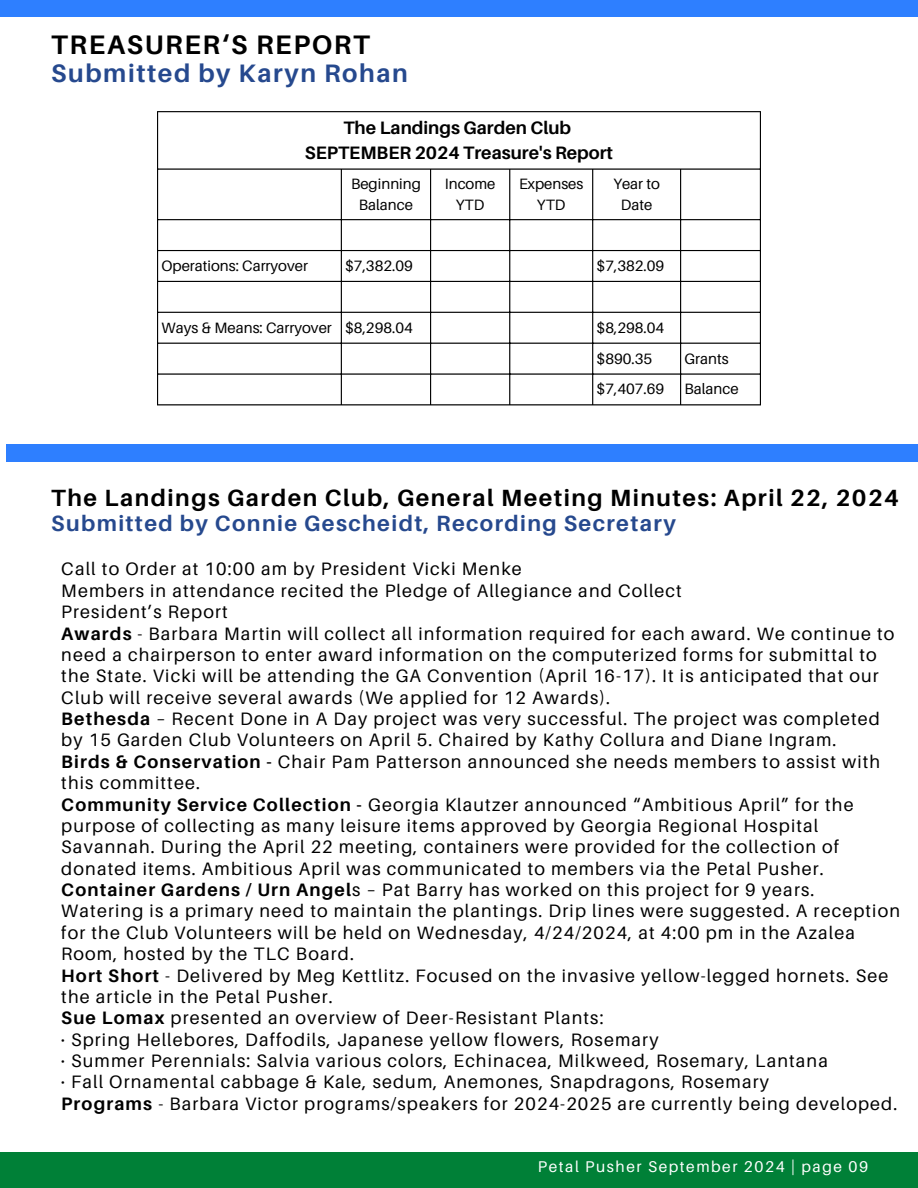
<style>
.page{position:relative;width:918px;height:1188px;background:#fff}
.page>*{position:absolute;margin:0;border:0;box-sizing:border-box;transform-origin:0 0}
.t1{font:700 26.7px "Aileron";letter-spacing:.065em;color:#000}
.t2{font:700 25.35px "Aileron";letter-spacing:.065em;color:#26498e}
.t3{font:700 23.55px "Aileron";letter-spacing:.065em;color:#000}
.t4{font:700 22.05px "Aileron";letter-spacing:.065em;color:#26498e}
.t5{font:18px/21.3px "Aileron";letter-spacing:.065em;color:#000}
.t6{font:700 18px/24.8px "Aileron";color:#000;text-align:center}
.t7{font:15.6px "Aileron";letter-spacing:.1em;color:#fff}
.t8{font:15px/21px "Aileron";color:#000;text-align:center}
.s1{font-weight:700}
</style>
<div class="page">
<div style="left:0;top:1153px;width:918px;height:35px;background:#008037"></div>
<div style="left:0;top:0;width:918px;height:17px;background:#2e7fff"></div>
<div style="left:6px;top:445px;width:912px;height:17px;background:#2e7fff"></div>
<hr style="left:157px;top:112px;width:1px;height:292px;background:#000">
<hr style="left:341px;top:170px;width:1px;height:234px;background:#000">
<hr style="left:430px;top:170px;width:1px;height:234px;background:#000">
<hr style="left:509px;top:170px;width:1px;height:234px;background:#000">
<hr style="left:592px;top:170px;width:1px;height:234px;background:#000">
<hr style="left:680px;top:170px;width:1px;height:234px;background:#000">
<hr style="left:760px;top:112px;width:1px;height:292px;background:#000">
<hr style="left:157px;top:111px;width:604px;height:1px;background:#000">
<hr style="left:157px;top:168px;width:604px;height:2px;background:#000">
<hr style="left:157px;top:219px;width:604px;height:1px;background:#000">
<hr style="left:157px;top:250px;width:604px;height:1px;background:#000">
<hr style="left:157px;top:281px;width:604px;height:1px;background:#000">
<hr style="left:157px;top:312px;width:604px;height:1px;background:#000">
<hr style="left:157px;top:343px;width:604px;height:1px;background:#000">
<hr style="left:157px;top:373px;width:604px;height:2px;background:#000">
<hr style="left:157px;top:404px;width:604px;height:1px;background:#000">
<h1 class="t1" style="left:51px;top:28px;width:320px">TREASURER‘S REPORT</h1>
<h2 class="t2" style="left:51px;top:57px;width:358px">Submitted by Karyn Rohan</h2>
<p class="t6" style="left:305px;top:115px;width:310px">The Landings Garden Club<br>SEPTEMBER 2024 Treasure's Report</p>
<p class="t8" style="left:351px;top:173px;width:71px">Beginning<br>Balance</p>
<p class="t8" style="left:445px;top:173px;width:52px">Income<br>YTD</p>
<p class="t8" style="left:519px;top:173px;width:66px">Expenses<br>YTD</p>
<p class="t8" style="left:613px;top:173px;width:48px">Year to<br>Date</p>
<p class="t8" style="left:162px;top:255px;width:148px">Operations: Carryover</p>
<p class="t8" style="left:345px;top:255px;width:69px">$7,382.09</p>
<p class="t8" style="left:597px;top:255px;width:69px">$7,382.09</p>
<p class="t8" style="left:162px;top:317px;width:253px">Ways &amp; Means: Carryover $8,298.04</p>
<p class="t8" style="left:597px;top:312px;width:69px;line-height:30.9px;text-align:left">$8,298.04 $890.35</p>
<p class="t8" style="left:685px;top:348px;width:46px">Grants</p>
<p class="t8" style="left:597px;top:378px;width:69px">$7,407.69</p>
<p class="t8" style="left:685px;top:378px;width:56px">Balance</p>
<h3 class="t3" style="left:51px;top:483px;width:849px">The Landings Garden Club, General Meeting Minutes: April 22, 2024</h3>
<p class="t4" style="left:51px;top:509px;width:626px">Submitted by Connie Gescheidt, Recording Secretary</p>
<p class="t5" style="left:61px;top:558px;width:840px">Call to Order at 10:00 am by President Vicki Menke<br>Members in attendance recited the Pledge of Allegiance and Collect<br>President’s Report<br><span class="s1">Awards</span> - Barbara Martin will collect all information required for each award. We continue to need a chairperson to enter award information on the computerized forms for submittal to the State. Vicki will be attending the GA Convention (April 16-17). It is anticipated that our Club will receive several awards (We applied for 12 Awards).<br><span class="s1">Bethesda</span> – Recent Done in A Day project was very successful. The project was completed by 15 Garden Club Volunteers on April 5. Chaired by Kathy Collura and Diane Ingram.<br><span class="s1">Birds &amp; Conservation -</span> Chair Pam Patterson announced she needs members to assist with this committee.<br><span class="s1">Community Service Collection -</span> Georgia Klautzer announced “Ambitious April” for the purpose of collecting as many leisure items approved by Georgia Regional Hospital Savannah. During the April 22 meeting, containers were provided for the collection of donated items. Ambitious April was communicated to members via the Petal Pusher.<br><span class="s1">Container Gardens / Urn Angel</span>s – Pat Barry has worked on this project for 9 years.<br>Watering is a primary need to maintain the plantings. Drip lines were suggested. A reception for the Club Volunteers will be held on Wednesday, 4/24/2024, at 4:00 pm in the Azalea Room, hosted by the TLC Board.<br><span class="s1">Hort Short</span> - Delivered by Meg Kettlitz. Focused on the invasive yellow-legged hornets. See the article in the Petal Pusher.<br><span class="s1">Sue Lomax</span> presented an overview of Deer-Resistant Plants:<br>· Spring Hellebores, Daffodils, Japanese yellow flowers, Rosemary<br>· Summer Perennials: Salvia various colors, Echinacea, Milkweed, Rosemary, Lantana<br>· Fall Ornamental cabbage &amp; Kale, sedum, Anemones, Snapdragons, Rosemary<br><span class="s1">Programs</span> - Barbara Victor programs/speakers for 2024-2025 are currently being developed.</p>
<p class="t7" style="left:538px;top:1157px;width:332px">Petal Pusher September 2024 | page 09</p>
</div>
